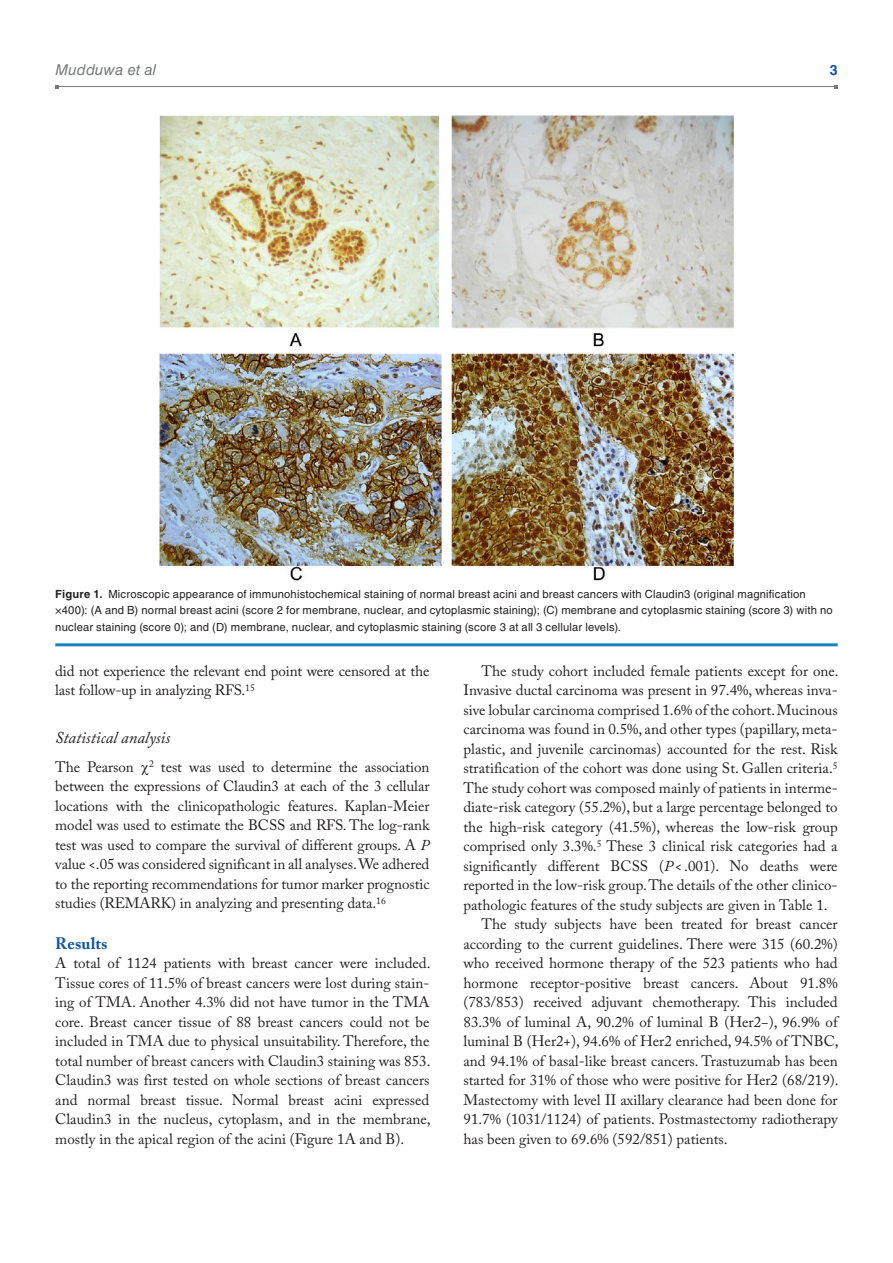
<style>
.page{position:relative;width:893px;height:1263px;background:#fff}
.page>*{position:absolute;margin:0;border:0;box-sizing:border-box;transform-origin:0 0}
.t1{font:italic 16.5px "Adobe Caslon Pro";color:#231f20}
.t2{font:700 16.5px "Adobe Caslon Pro";letter-spacing:.005em;color:#1055a4}
.t3{font:15px/19.5px "Adobe Caslon Pro";color:#231f20;text-align:justify}
.t4{font:italic 15px "Helvetica LT Std";color:#76787b}
.t5{font:700 14.25px "Helvetica LT Std";color:#1055a4}
.t6{font:11.25px/16.5px "Helvetica LT Std";letter-spacing:.015em;color:#231f20}
.s1{font-weight:700}
.s2{font-style:italic}
</style>
<div class="page">
<hr style="left:57px;top:86px;width:779px;height:1px;background:#76787b">
<hr style="left:55px;top:643px;width:783px;height:3px;background:#1582c5">
<img style="left:158px;top:115px;width:576px;height:466px">
<p class="t4" style="left:55px;top:61px;width:102px">Mudduwa et al</p>
<p class="t5" style="left:830px;top:61px;width:9px">3</p>
<p class="t6" style="left:55px;top:585px;width:779px"><span class="s1">Figure 1.</span> Microscopic appearance of immunohistochemical staining of normal breast acini and breast cancers with Claudin3 (original magnification ×400): (A and B) normal breast acini (score 2 for membrane, nuclear, and cytoplasmic staining); (C) membrane and cytoplasmic staining (score 3) with no nuclear staining (score 0); and (D) membrane, nuclear, and cytoplasmic staining (score 3 at all 3 cellular levels).</p>
<p class="t3" style="left:55px;top:661px;width:376px">did not experience the relevant end point were censored at the last follow-up in analyzing RFS.<sup>15</sup></p>
<p class="t1" style="left:55px;top:728px;width:116px">Statistical analysis</p>
<p class="t3" style="left:55px;top:757px;width:376px">The Pearson <sup>2</sup> test was used to determine the association between the expressions of Claudin3 at each of the 3 cellular locations with the clinicopathologic features. Kaplan-Meier model was used to estimate the BCSS and RFS. The log-rank test was used to compare the survival of different groups. A <span class="s2">P </span>value &lt;.05 was considered significant in all analyses. We adhered to the reporting recommendations for tumor marker prognostic studies (REMARK) in analyzing and presenting data.<sup>16</sup></p>
<p class="t2" style="left:55px;top:933px;width:54px">Results</p>
<p class="t3" style="left:55px;top:953px;width:377px">A total of 1124 patients with breast cancer were included.<br>Tissue cores of 11.5% of breast cancers were lost during stain&shy;ing of TMA. Another 4.3% did not have tumor in the TMA core. Breast cancer tissue of 88 breast cancers could not be included in TMA due to physical unsuitability. Therefore, the total number of breast cancers with Claudin3 staining was 853.<br>Claudin3 was first tested on whole sections of breast cancers and normal breast tissue. Normal breast acini expressed Claudin3 in the nucleus, cytoplasm, and in the membrane, mostly in the apical region of the acini (Figure 1A and B).</p>
<p class="t3" style="left:481px;top:661px;width:359px">The study cohort included female patients except for one.</p>
<p class="t3" style="left:463px;top:680px;width:376px">Invasive ductal carcinoma was present in 97.4%, whereas inva-</p>
<p class="t3" style="left:463px;top:700px;width:376px">sive lobular carcinoma comprised 1.6% of the cohort. Mucinous</p>
<p class="t3" style="left:463px;top:719px;width:376px">carcinoma was found in 0.5%, and other types (papillary, meta-</p>
<p class="t3" style="left:463px;top:739px;width:376px">plastic, and juvenile carcinomas) accounted for the rest. Risk</p>
<p class="t3" style="left:463px;top:758px;width:376px">stratification of the cohort was done using St. Gallen criteria.<sup>5</sup></p>
<p class="t3" style="left:463px;top:778px;width:376px">The study cohort was composed mainly of patients in interme-</p>
<p class="t3" style="left:463px;top:797px;width:376px">diate-risk category (55.2%), but a large percentage belonged to</p>
<p class="t3" style="left:463px;top:817px;width:376px">the high-risk category (41.5%), whereas the low-risk group</p>
<p class="t3" style="left:463px;top:836px;width:376px">comprised only 3.3%.<sup>5</sup> These 3 clinical risk categories had a</p>
<p class="t3" style="left:463px;top:856px;width:376px">significantly different BCSS (<span class="s2">P</span>&lt;.001). No deaths were</p>
<p class="t3" style="left:463px;top:875px;width:376px">reported in the low-risk group. The details of the other clinico-</p>
<p class="t3" style="left:463px;top:895px;width:366px">pathologic features of the study subjects are given in Table 1.</p>
<p class="t3" style="left:481px;top:914px;width:358px">The study subjects have been treated for breast cancer</p>
<p class="t3" style="left:463px;top:934px;width:376px">according to the current guidelines. There were 315 (60.2%)</p>
<p class="t3" style="left:463px;top:953px;width:376px">who received hormone therapy of the 523 patients who had</p>
<p class="t3" style="left:463px;top:973px;width:376px">hormone receptor-positive breast cancers. About 91.8%</p>
<p class="t3" style="left:463px;top:992px;width:376px">(783/853) received adjuvant chemotherapy. This included</p>
<p class="t3" style="left:463px;top:1012px;width:376px">83.3% of luminal A, 90.2% of luminal B (Her2−), 96.9% of</p>
<p class="t3" style="left:463px;top:1031px;width:377px">luminal B (Her2+), 94.6% of Her2 enriched, 94.5% of TNBC,</p>
<p class="t3" style="left:463px;top:1051px;width:376px">and 94.1% of basal-like breast cancers. Trastuzumab has been</p>
<p class="t3" style="left:463px;top:1070px;width:377px">started for 31% of those who were positive for Her2 (68/219).</p>
<p class="t3" style="left:463px;top:1090px;width:376px">Mastectomy with level II axillary clearance had been done for</p>
<p class="t3" style="left:463px;top:1109px;width:376px">91.7% (1031/1124) of patients. Postmastectomy radiotherapy</p>
<p class="t3" style="left:463px;top:1129px;width:266px">has been given to 69.6% (592/851) patients.</p>
</div>
